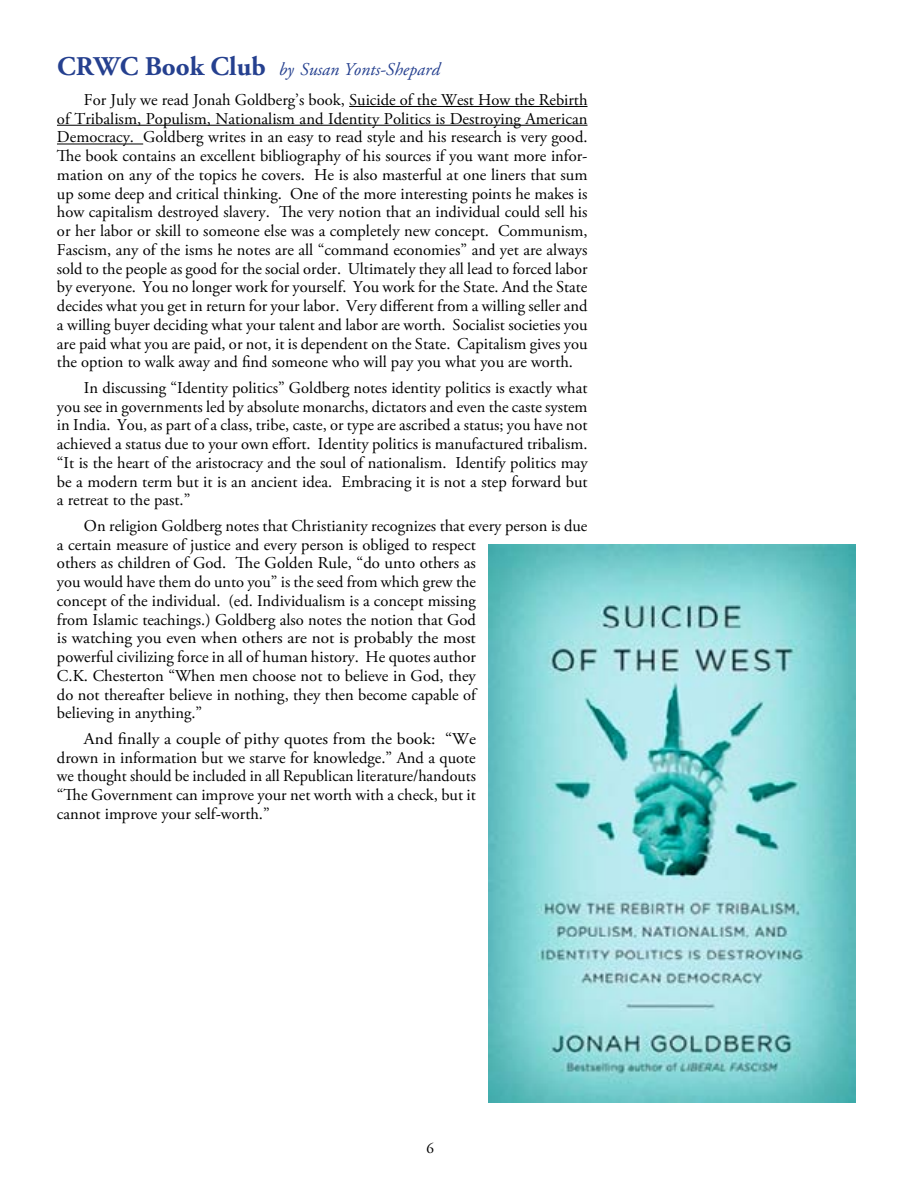
<style>
.page{position:relative;width:918px;height:1188px;background:#fff}
.page>*{position:absolute;margin:0;border:0;box-sizing:border-box;transform-origin:0 0}
.t1{font:italic 18px "Adobe Garamond Pro";color:#25408f}
.t2{font:16.5px/18.8px "Adobe Garamond Pro";color:#000;text-align:justify}
.t3{font:16.5px/18.8px "Adobe Garamond Pro";color:#000;text-align:justify;scale:1.06 1}
.t4{font:15px "Adobe Garamond Pro";color:#000}
.s1{font-weight:700;font-style:normal;font-size:27px}
</style>
<div class="page">
<hr style="left:349px;top:106px;width:239px;height:1px;background:#000">
<hr style="left:57px;top:125px;width:531px;height:1px;background:#000">
<hr style="left:57px;top:144px;width:86px;height:1px;background:#000">
<img style="left:488px;top:544px;width:367px;height:558px">
<p class="t1" style="left:57px;top:58px;width:384px"><span class="s1">CRWC Book Club</span> by Susan Yonts-Shepard</p>
<p class="t2" style="left:57px;top:91px;width:532px;text-indent:27px">For July we read Jonah Goldberg’s book, Suicide of the West How the Rebirth of Tribalism, Populism, Nationalism and Identity Politics is Destroying American Democracy. Goldberg writes in an easy to read style and his research is very good.<br>The book contains an excellent bibliography of his sources if you want more infor&shy;mation on any of the topics he covers. He is also masterful at one liners that sum up some deep and critical thinking. One of the more interesting points he makes is how capitalism destroyed slavery. The very notion that an individual could sell his or her labor or skill to someone else was a completely new concept. Communism, Fascism, any of the isms he notes are all “command economies” and yet are always sold to the people as good for the social order. Ultimately they all lead to forced labor by everyone. You no longer work for yourself. You work for the State. And the State decides what you get in return for your labor. Very different from a willing seller and a willing buyer deciding what your talent and labor are worth. Socialist societies you are paid what you are paid, or not, it is dependent on the State. Capitalism gives you the option to walk away and find someone who will pay you what you are worth.</p>
<p class="t2" style="left:57px;top:379px;width:532px;text-indent:27px">In discussing “Identity politics” Goldberg notes identity politics is exactly what you see in governments led by absolute monarchs, dictators and even the caste system in India. You, as part of a class, tribe, caste, or type are ascribed a status; you have not achieved a status due to your own effort. Identity politics is manufactured tribalism. “It is the heart of the aristocracy and the soul of nationalism. Identify politics may be a modern term but it is an ancient idea. Embracing it is not a step forward but a retreat to the past.”</p>
<p class="t2" style="left:57px;top:517px;width:532px;text-align:left;text-indent:27px">On religion Goldberg notes that Christianity recognizes that every person is due a certain measure of justice and every person is obliged to respect<br>others as children of God. The Golden Rule, “do unto others as<br>you would have them do unto you” is the seed from which grew the<br>concept of the individual. (ed. Individualism is a concept missing<br>from Islamic teachings.) Goldberg also notes the notion that God<br>is watching you even when others are not is probably the most<br>powerful civilizing force in all of human history. He quotes author<br>C.K. Chesterton “When men choose not to believe in God, they<br>do not thereafter believe in nothing, they then become capable of<br>believing in anything.”</p>
<p class="t3" style="left:57px;top:730px;width:397px;text-indent:27px">And finally a couple of pithy quotes from the book: “We drown in information but we starve for knowledge.” And a quote we thought should be included in all Republican literature/handouts “The Government can improve your net worth with a check, but it cannot improve your self-worth.”</p>
<p class="t4" style="left:427px;top:1139px;width:9px">6</p>
</div>
